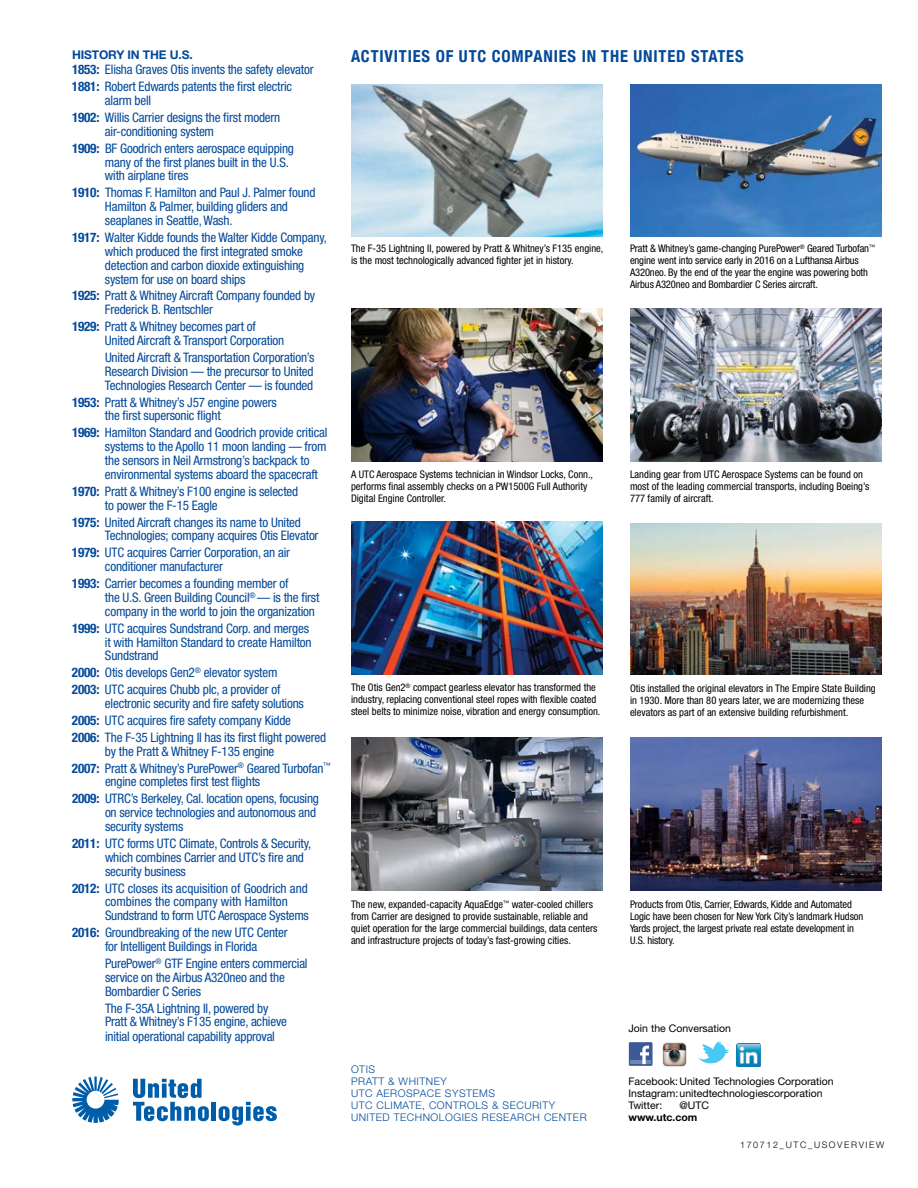
<style>
.page{position:relative;width:918px;height:1188px;background:#fff}
.page>*{position:absolute;margin:0;border:0;box-sizing:border-box;transform-origin:0 0}
.t1{font:700 condensed 16.5px "Helvetica Neue";letter-spacing:.05em;color:#034999}
.t2{font:condensed 13.2px/13.8px "Helvetica Neue";letter-spacing:-.015em;color:#034999}
.t3{font:700 12px "Helvetica Neue";letter-spacing:-.01em;color:#034999}
.t4{font:condensed 10.5px/12px "Helvetica Neue";color:#000}
.t5{font:300 10.5px/12px "Helvetica Neue";letter-spacing:.05em;color:#034999}
.t6{font:10.5px/12px "Helvetica Neue LT Std";color:#000}
.t7{font:10.5px "Helvetica Neue";color:#000}
.t8{font:700 10.5px "Helvetica Neue LT Std";color:#000}
.t9{font:300 9px "Helvetica Neue LT Std";letter-spacing:.175em;color:#000}
.s1{font-weight:700}
</style>
<div class="page">
<img style="left:630px;top:84px;width:252px;height:153px">
<img style="left:630px;top:737px;width:252px;height:153px">
<img style="left:630px;top:523px;width:252px;height:152px">
<img style="left:351px;top:309px;width:252px;height:153px">
<img style="left:351px;top:737px;width:252px;height:153px">
<img style="left:351px;top:84px;width:252px;height:153px">
<img style="left:351px;top:522px;width:252px;height:153px">
<img style="left:630px;top:309px;width:252px;height:153px">
<div style="left:211px;top:1102px;width:5px;height:19px;background:#005daa"></div>
<svg style="left:219px;top:1102px;width:58px;height:24px"></svg>
<svg style="left:133px;top:1079px;width:76px;height:42px"></svg>
<svg style="left:72px;top:1077px;width:47px;height:46px"></svg>
<div style="left:629px;top:1042px;width:24px;height:24px;background:#3c5a98"></div>
<hr style="left:631px;top:1061px;width:20px;height:3px;background:#6d85b3">
<svg style="left:640px;top:1046px;width:9px;height:18px"></svg>
<svg style="left:698px;top:1042px;width:31px;height:22px"></svg>
<img style="left:662px;top:1042px;width:24px;height:25px">
<img style="left:736px;top:1043px;width:24px;height:24px">
<p class="t3" style="left:72px;top:47px;width:122px">HISTORY IN THE U.S.</p>
<p class="t1" style="left:351px;top:43px;width:394px">ACTIVITIES OF UTC COMPANIES IN THE UNITED STATES</p>
<p class="t2" style="left:72px;top:61px;width:243px;line-height:17px"><span class="s1">1853:</span> Elisha Graves Otis invents the safety elevator<br><span class="s1">1881:</span> Robert Edwards patents the first electric</p>
<p class="t2" style="left:72px;top:92px;width:210px;line-height:17px;text-indent:33px">alarm bell<br><span class="s1">1902:</span> Willis Carrier designs the first modern</p>
<p class="t2" style="left:72px;top:123px;width:223px;line-height:17px;text-indent:33px">air-conditioning system<br><span class="s1">1909:</span> BF Goodrich enters aerospace equipping</p>
<p class="t2" style="left:105px;top:155px;width:185px">many of the first planes built in the U.S. with airplane tires</p>
<p class="t2" style="left:105px;top:186px;width:212px;text-indent:-33px"><span class="s1">1910:</span> Thomas F. Hamilton and Paul J. Palmer found<br>Hamilton &amp; Palmer, building gliders and seaplanes in Seattle, Wash.</p>
<p class="t2" style="left:105px;top:230px;width:223px;text-indent:-33px"><span class="s1">1917:</span> Walter Kidde founds the Walter Kidde Company, which produced the first integrated smoke detection and carbon dioxide extinguishing system for use on board ships</p>
<p class="t2" style="left:105px;top:289px;width:212px;text-indent:-33px"><span class="s1">1925:</span> Pratt &amp; Whitney Aircraft Company founded by<br>Frederick B. Rentschler</p>
<p class="t2" style="left:105px;top:319px;width:181px;text-indent:-33px"><span class="s1">1929:</span> Pratt &amp; Whitney becomes part of<br>United Aircraft &amp; Transport Corporation</p>
<p class="t2" style="left:105px;top:350px;width:211px;text-align:justify">United Aircraft &amp; Transportation Corporation’s Research Division — the precursor to United Technologies Research Center — is founded</p>
<p class="t2" style="left:105px;top:395px;width:173px;text-indent:-33px"><span class="s1">1953:</span> Pratt &amp; Whitney’s J57 engine powers the first supersonic flight</p>
<p class="t2" style="left:105px;top:426px;width:224px;text-indent:-33px"><span class="s1">1969:</span> Hamilton Standard and Goodrich provide critical systems to the Apollo 11 moon landing — from the sensors in Neil Armstrong’s backpack to environmental systems aboard the spacecraft</p>
<p class="t2" style="left:105px;top:484px;width:195px;text-indent:-33px"><span class="s1">1970:</span> Pratt &amp; Whitney’s F100 engine is selected to power the F-15 Eagle</p>
<p class="t2" style="left:105px;top:515px;width:215px;text-indent:-33px"><span class="s1">1975:</span> United Aircraft changes its name to United<br>Technologies; company acquires Otis Elevator</p>
<p class="t2" style="left:105px;top:546px;width:187px;text-indent:-33px"><span class="s1">1979:</span> UTC acquires Carrier Corporation, an air conditioner manufacturer</p>
<p class="t2" style="left:105px;top:576px;width:216px;text-indent:-33px"><span class="s1">1993:</span> Carrier becomes a founding member of<br>the U.S. Green Building Council<sup>®</sup> — is the first company in the world to join the organization</p>
<p class="t2" style="left:105px;top:621px;width:208px;text-indent:-33px"><span class="s1">1999:</span> UTC acquires Sundstrand Corp. and merges it with Hamilton Standard to create Hamilton<br>Sundstrand</p>
<p class="t2" style="left:72px;top:664px;width:210px;line-height:17px"><span class="s1">2000:</span> Otis develops Gen2<sup>®</sup> elevator system<br><span class="s1">2003:</span> UTC acquires Chubb plc, a provider of</p>
<p class="t2" style="left:72px;top:695px;width:256px;line-height:17px;text-indent:33px">electronic security and fire safety solutions<br><span class="s1">2005:</span> UTC acquires fire safety company Kidde<br><span class="s1">2006:</span> The F-35 Lightning II has its first flight powered</p>
<p class="t2" style="left:72px;top:742px;width:260px;line-height:17px;text-indent:33px">by the Pratt &amp; Whitney F-135 engine<br><span class="s1">2007:</span> Pratt &amp; Whitney’s PurePower<sup>®</sup> Geared Turbofan<sup>™</sup></p>
<p class="t2" style="left:72px;top:773px;width:249px;line-height:17px;text-indent:33px">engine completes first test flights<br><span class="s1">2009:</span> UTRC’s Berkeley, Cal. location opens, focusing</p>
<p class="t2" style="left:105px;top:805px;width:213px">on service technologies and autonomous and security systems</p>
<p class="t2" style="left:105px;top:836px;width:208px;text-indent:-33px"><span class="s1">2011:</span> UTC forms UTC Climate, Controls &amp; Security, which combines Carrier and UTC’s fire and security business</p>
<p class="t2" style="left:105px;top:881px;width:205px;text-indent:-33px"><span class="s1">2012:</span> UTC closes its acquisition of Goodrich and combines the company with Hamilton<br>Sundstrand to form UTC Aerospace Systems</p>
<p class="t2" style="left:72px;top:925px;width:217px;text-align:center"><span class="s1">2016:</span> Groundbreaking of the new UTC Center for Intelligent Buildings in Florida</p>
<p class="t2" style="left:105px;top:956px;width:204px">PurePower<sup>®</sup> GTF Engine enters commercial service on the Airbus A320neo and the<br>Bombardier C Series</p>
<p class="t2" style="left:105px;top:1001px;width:183px">The F-35A Lightning II, powered by<br>Pratt &amp; Whitney’s F135 engine, achieve initial operational capability approval</p>
<p class="t5" style="left:351px;top:1063px;width:237px">OTIS<br>PRATT &amp; WHITNEY<br>UTC AEROSPACE SYSTEMS<br>UTC CLIMATE, CONTROLS &amp; SECURITY<br>UNITED TECHNOLOGIES RESEARCH CENTER</p>
<p class="t4" style="left:630px;top:242px;width:247px">Pratt &amp; Whitney’s game-changing PurePower<sup>®</sup> Geared Turbofan<sup>™ </sup>engine went into service early in 2016 on a Lufthansa Airbus A320neo. By the end of the year the engine was powering both Airbus A320neo and Bombardier C Series aircraft.</p>
<p class="t4" style="left:351px;top:242px;width:254px">The F-35 Lightning II, powered by Pratt &amp; Whitney’s F135 engine, is the most technologically advanced fighter jet in history.</p>
<p class="t4" style="left:351px;top:469px;width:244px">A UTC Aerospace Systems technician in Windsor Locks, Conn., performs final assembly checks on a PW1500G Full Authority<br>Digital Engine Controller.</p>
<p class="t4" style="left:630px;top:469px;width:241px">Landing gear from UTC Aerospace Systems can be found on most of the leading commercial transports, including Boeing’s<br>777 family of aircraft.</p>
<p class="t4" style="left:351px;top:682px;width:251px">The Otis Gen2<sup>®</sup> compact gearless elevator has transformed the industry, replacing conventional steel ropes with flexible coated steel belts to minimize noise, vibration and energy consumption.</p>
<p class="t4" style="left:630px;top:682px;width:247px">Otis installed the original elevators in The Empire State Building in 1930. More than 80 years later, we are modernizing these elevators as part of an extensive building refurbishment.</p>
<p class="t4" style="left:351px;top:898px;width:248px">The new, expanded-capacity AquaEdge<sup>™</sup> water-cooled chillers from Carrier are designed to provide sustainable, reliable and quiet operation for the large commercial buildings, data centers and infrastructure projects of today’s fast-growing cities.</p>
<p class="t4" style="left:630px;top:898px;width:235px">Products from Otis, Carrier, Edwards, Kidde and Automated Logic have been chosen for New York City’s landmark Hudson Yards project, the largest private real estate development in U.S. history.</p>
<p class="t7" style="left:628px;top:1022px;width:104px">Join the Conversation</p>
<p class="t6" style="left:628px;top:1075px;width:207px">Facebook:United Technologies Corporation<br>Instagram:unitedtechnologiescorporation<br>Twitter:</p>
<p class="t6" style="left:679px;top:1099px;width:31px">@UTC</p>
<p class="t8" style="left:628px;top:1111px;width:70px">www.utc.com</p>
<p class="t9" style="left:740px;top:1139px;width:146px">170712_UTC_USOVERVIEW</p>
</div>
